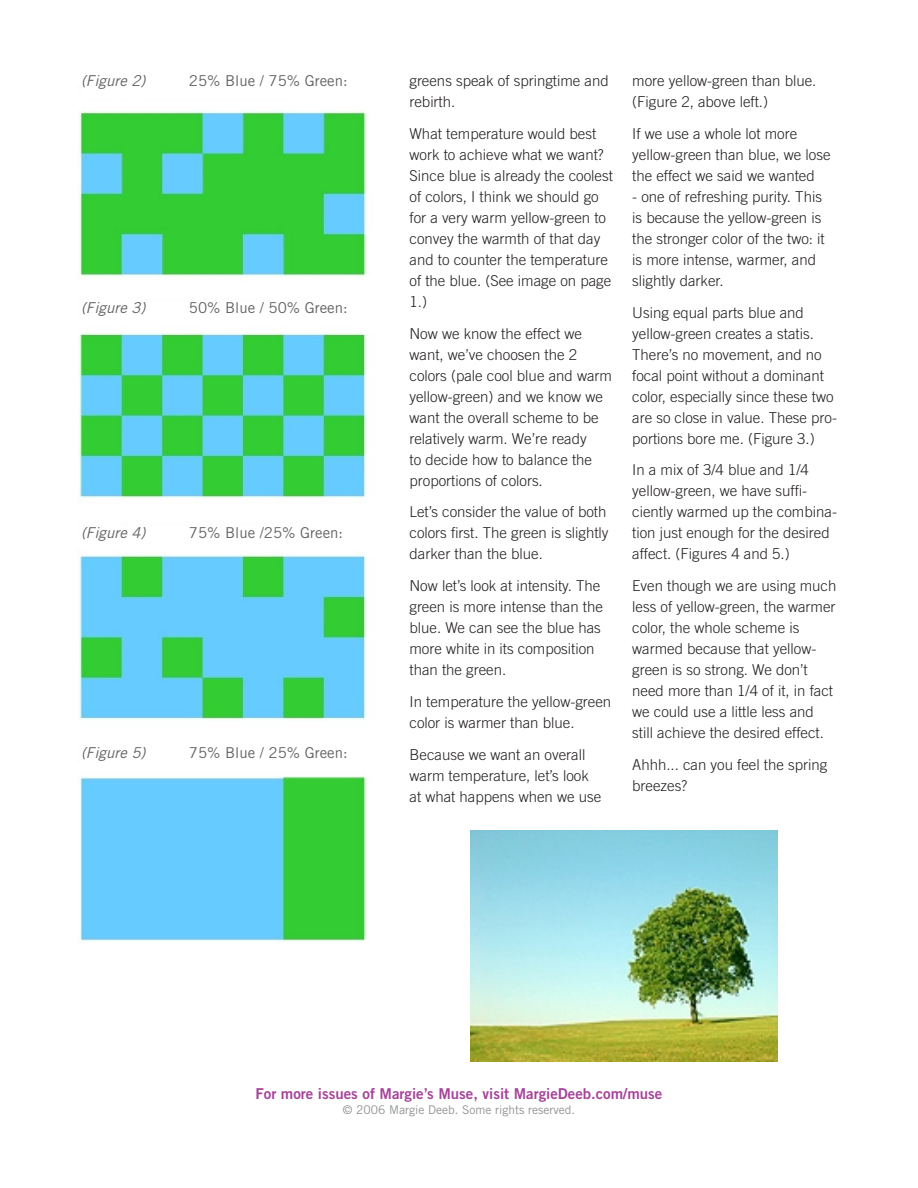
<style>
.page{position:relative;width:918px;height:1188px;background:#fff}
.page>*{position:absolute;margin:0;border:0;box-sizing:border-box;transform-origin:0 0}
.body_text{font:300 15px/21px "Trade Gothic";color:#231f20}
.t1{font:15px "Trade Gothic";color:#636366}
.t2{font:15px "Trade Gothic Bold Two";color:#a54499}
.t3{font:italic 15px "Trade Gothic";color:#636366}
.t4{font:12px "Trade Gothic";color:#919396}
</style>
<div class="page">
<img style="left:79px;top:111px;width:287px;height:831px">
<img style="left:470px;top:831px;width:308px;height:231px">
<div style="left:81px;top:302px;width:300px;height:24px;background:#fff"></div>
<div style="left:81px;top:526px;width:300px;height:25px;background:#fff"></div>
<div style="left:81px;top:746px;width:300px;height:25px;background:#fff"></div>
<p class="t3" style="left:81px;top:71px;width:66px">(Figure 2)</p>
<p class="t1" style="left:189px;top:71px;width:160px">25% Blue / 75% Green:</p>
<p class="t3" style="left:81px;top:299px;width:66px">(Figure 3)</p>
<p class="t1" style="left:189px;top:299px;width:160px">50% Blue / 50% Green:</p>
<p class="t3" style="left:81px;top:524px;width:66px">(Figure 4)</p>
<p class="t1" style="left:189px;top:524px;width:156px">75% Blue /25% Green:</p>
<p class="t3" style="left:81px;top:743px;width:66px">(Figure 5)</p>
<p class="t1" style="left:189px;top:743px;width:160px">75% Blue / 25% Green:</p>
<p class="body_text" style="left:410px;top:70px;width:201px">greens speak of springtime and rebirth.</p>
<p class="body_text" style="left:410px;top:123px;width:205px">What temperature would best work to achieve what we want?<br>Since blue is already the coolest of colors, I think we should go for a very warm yellow-green to convey the warmth of that day and to counter the temperature of the blue. (See image on page<br>1.)</p>
<p class="body_text" style="left:410px;top:323px;width:204px">Now we know the effect we want, we’ve choosen the 2 colors (pale cool blue and warm yellow-green) and we know we want the overall scheme to be relatively warm. We’re ready<br>to decide how to balance the proportions of colors.</p>
<p class="body_text" style="left:410px;top:501px;width:201px">Let’s consider the value of both colors first. The green is slightly darker than the blue.</p>
<p class="body_text" style="left:410px;top:575px;width:195px">Now let’s look at intensity. The green is more intense than the blue. We can see the blue has more white in its composition than the green.</p>
<p class="body_text" style="left:410px;top:691px;width:203px">In temperature the yellow-green color is warmer than blue.</p>
<p class="body_text" style="left:410px;top:744px;width:193px">Because we want an overall warm temperature, let’s look at what happens when we use</p>
<p class="body_text" style="left:632px;top:70px;width:186px">more yellow-green than blue. (Figure 2, above left.)</p>
<p class="body_text" style="left:632px;top:123px;width:200px">If we use a whole lot more yellow-green than blue, we lose the effect we said we wanted</p>
<p class="body_text" style="left:632px;top:186px;width:194px">- one of refreshing purity. This is because the yellow-green is the stronger color of the two: it is more intense, warmer, and slightly darker.</p>
<p class="body_text" style="left:632px;top:302px;width:206px">Using equal parts blue and yellow-green creates a statis.<br>There’s no movement, and no focal point without a dominant color, especially since these two are so close in value. These pro&shy;portions bore me. (Figure 3.)</p>
<p class="body_text" style="left:632px;top:459px;width:206px">In a mix of 3/4 blue and 1/4 yellow-green, we have suffi&shy;ciently warmed up the combina&shy;tion just enough for the desired affect. (Figures 4 and 5.)</p>
<p class="body_text" style="left:632px;top:575px;width:206px">Even though we are using much less of yellow-green, the warmer color, the whole scheme is warmed because that yellow&shy;green is so strong. We don’t need more than 1/4 of it, in fact we could use a little less and still achieve the desired effect.</p>
<p class="body_text" style="left:632px;top:754px;width:197px">Ahhh... can you feel the spring breezes?</p>
<p class="t2" style="left:256px;top:1085px;width:408px">For more issues of Margie’s Muse, visit MargieDeeb.com/muse</p>
<p class="t4" style="left:343px;top:1102px;width:234px">© 2006 Margie Deeb. Some rights reserved.</p>
</div>
